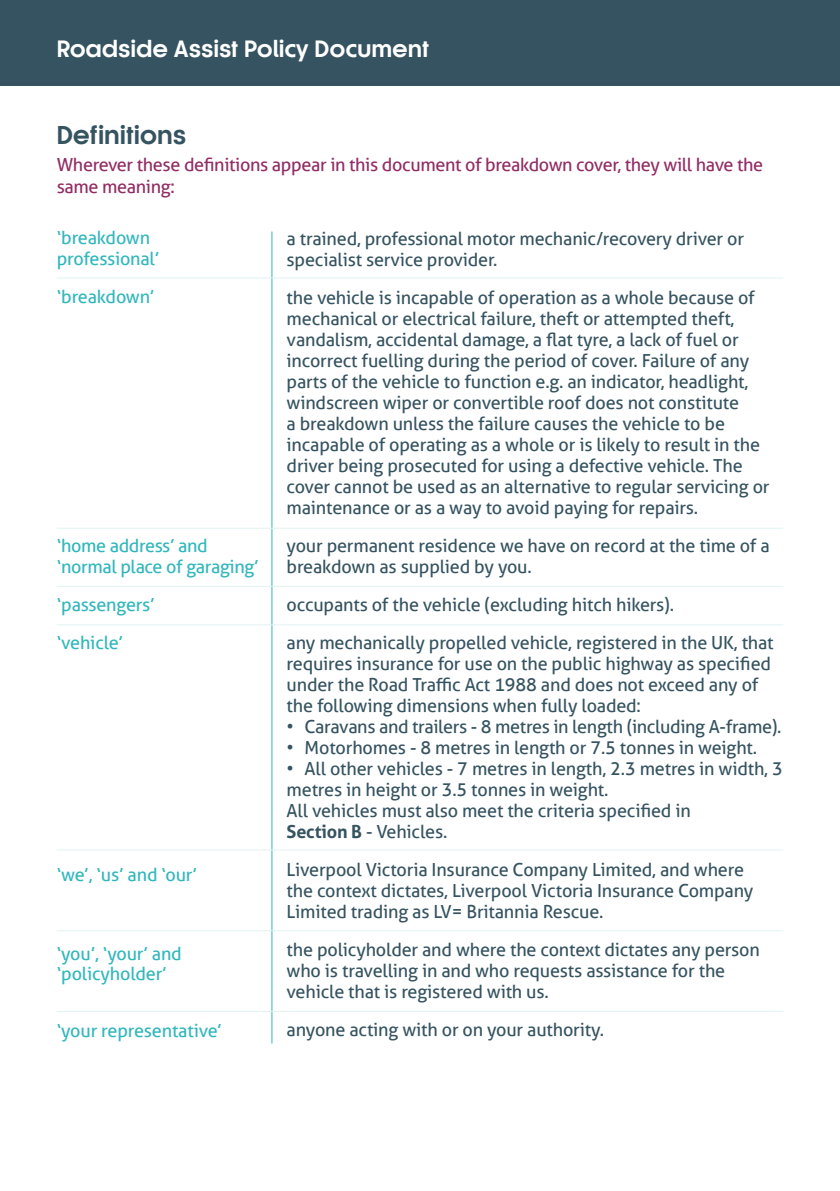
<style>
.page{position:relative;width:840px;height:1191px;background:#fff}
.page>*{position:absolute;margin:0;border:0;box-sizing:border-box;transform-origin:0 0}
.t1{font:700 24px "Korto";letter-spacing:-.005em;color:#355360}
.t2{font:700 22px "Korto";letter-spacing:-.005em;color:#fff}
.t3{font:18px/21px "Aller";letter-spacing:-.01em;color:#355360}
.t4{font:18px/21px "Aller";letter-spacing:-.01em;color:#31b7bc}
.t5{font:18px/22px "Aller";letter-spacing:-.02em;color:#922c64}
.s1{font-weight:700}
</style>
<div class="page">
<div style="left:0;top:0;width:839px;height:85px;background:#355360"></div>
<hr style="left:271px;top:231px;width:1px;height:812px;background:#31b7bc">
<hr style="left:57px;top:277px;width:725px;height:1px;background:#e2f2f3">
<hr style="left:57px;top:528px;width:725px;height:1px;background:#e2f2f3">
<hr style="left:57px;top:586px;width:725px;height:1px;background:#e2f2f3">
<hr style="left:57px;top:624px;width:725px;height:1px;background:#e2f2f3">
<hr style="left:57px;top:849px;width:725px;height:1px;background:#e2f2f3">
<hr style="left:57px;top:930px;width:725px;height:1px;background:#e2f2f3">
<hr style="left:57px;top:1011px;width:725px;height:1px;background:#e2f2f3">
<p class="t2" style="left:57px;top:36px;width:374px">Roadside Assist Policy Document</p>
<h1 class="t1" style="left:57px;top:120px;width:131px">Definitions</h1>
<p class="t5" style="left:57px;top:154px;width:707px">Wherever these definitions appear in this document of breakdown cover, they will have the same meaning:</p>
<p class="t3" style="left:286px;top:228px;width:459px">a trained, professional motor mechanic/recovery driver or specialist service provider.</p>
<p class="t3" style="left:286px;top:287px;width:484px">the vehicle is incapable of operation as a whole because of mechanical or electrical failure, theft or attempted theft, vandalism, accidental damage, a flat tyre, a lack of fuel or incorrect fuelling during the period of cover. Failure of any parts of the vehicle to function e.g. an indicator, headlight, windscreen wiper or convertible roof does not constitute<br>a breakdown unless the failure causes the vehicle to be incapable of operating as a whole or is likely to result in the driver being prosecuted for using a defective vehicle. The cover cannot be used as an alternative to regular servicing or maintenance or as a way to avoid paying for repairs.</p>
<p class="t3" style="left:286px;top:535px;width:484px">your permanent residence we have on record at the time of a breakdown as supplied by you.</p>
<p class="t3" style="left:286px;top:585px;width:488px;line-height:38px">occupants of the vehicle (excluding hitch hikers).<br>any mechanically propelled vehicle, registered in the UK, that</p>
<p class="t3" style="left:286px;top:653px;width:485px">requires insurance for use on the public highway as specified under the Road Traffic Act 1988 and does not exceed any of the following dimensions when fully loaded:</p>
<p class="t3" style="left:286px;top:716px;width:496px">• Caravans and trailers - 8 metres in length (including A-frame).</p>
<p class="t3" style="left:286px;top:737px;width:472px">• Motorhomes - 8 metres in length or 7.5 tonnes in weight.</p>
<p class="t3" style="left:286px;top:758px;width:497px">• All other vehicles - 7 metres in length, 2.3 metres in width, 3 metres in height or 3.5 tonnes in weight.<br>All vehicles must also meet the criteria specified in<br><span class="s1">Section B</span> - Vehicles.</p>
<p class="t3" style="left:286px;top:859px;width:468px">Liverpool Victoria Insurance Company Limited, and where the context dictates, Liverpool Victoria Insurance Company<br>Limited trading as LV= Britannia Rescue.</p>
<p class="t3" style="left:286px;top:939px;width:474px">the policyholder and where the context dictates any person who is travelling in and who requests assistance for the vehicle that is registered with us.</p>
<p class="t3" style="left:286px;top:1019px;width:319px">anyone acting with or on your authority.</p>
<p class="t4" style="left:57px;top:227px;width:104px">‘breakdown professional’</p>
<p class="t4" style="left:57px;top:286px;width:99px">‘breakdown’</p>
<p class="t4" style="left:57px;top:535px;width:203px">‘home address’ and ‘normal place of garaging’</p>
<p class="t4" style="left:57px;top:585px;width:100px;line-height:38px">‘passengers’ ‘vehicle’</p>
<p class="t4" style="left:57px;top:864px;width:142px">‘we’, ‘us’ and ‘our’</p>
<p class="t4" style="left:57px;top:943px;width:126px;line-height:20px">‘you’, ‘your’ and ‘policyholder’</p>
<p class="t4" style="left:57px;top:1020px;width:166px">‘your representative’</p>
</div>
